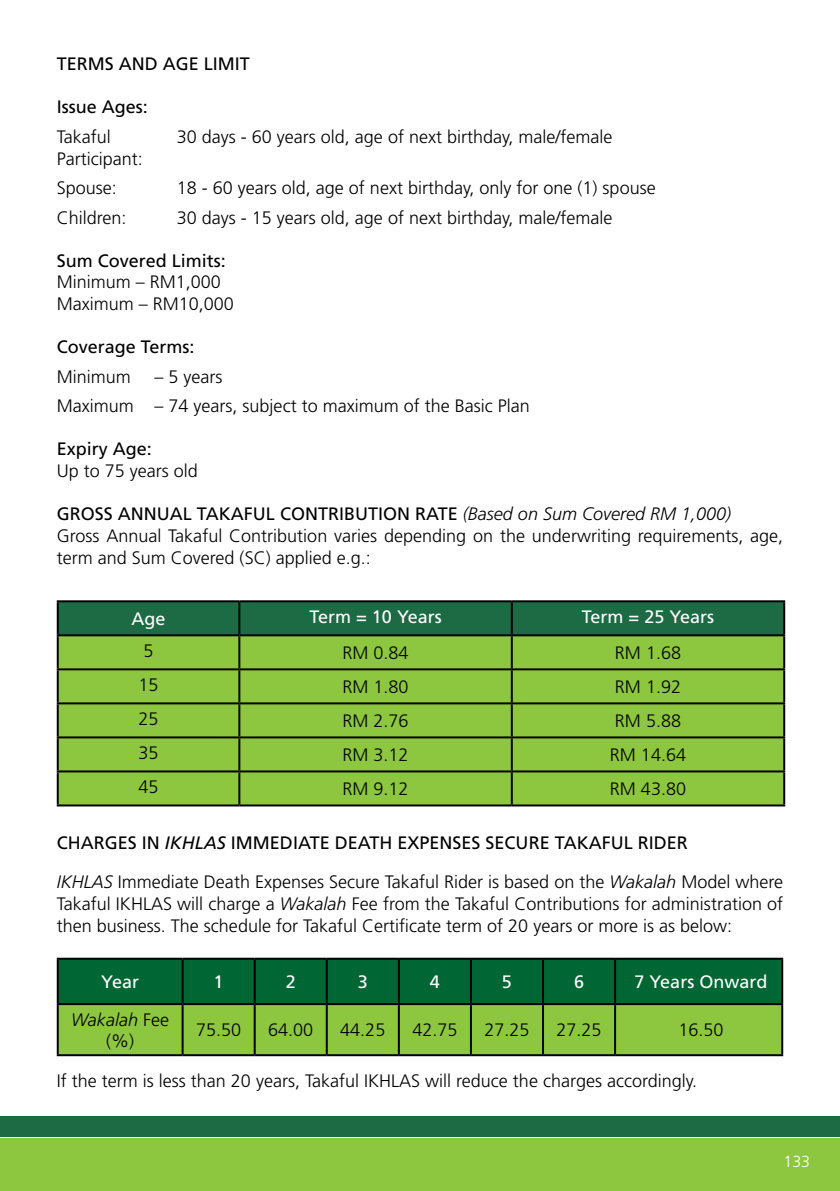
<style>
.page{position:relative;width:840px;height:1191px;background:#fff}
.page>*{position:absolute;margin:0;border:0;box-sizing:border-box;transform-origin:0 0}
.t1{font:300 18px/21.6px "Frutiger LT Std";color:#000}
.t2{font:18px "Frutiger LT Std";color:#000}
.t3{font:18px "Frutiger LT Std";color:#fff}
.t4{font:italic 300 18px/21.6px "Frutiger LT Std";color:#000;text-align:center}
.t5{font:300 16px "Frutiger LT Std";color:#fff}
.s1{font-weight:400}
.s2{font-style:italic}
.s3{font-style:normal}
</style>
<div class="page">
<div style="left:0;top:1116px;width:839px;height:20px;background:#1d6b44"></div>
<div style="left:0;top:1138px;width:839px;height:53px;background:#8dc63f"></div>
<div style="left:59px;top:602px;width:723px;height:32px;background:#1d6b44"></div>
<div style="left:59px;top:636px;width:723px;height:168px;background:#8dc63f"></div>
<hr style="left:57px;top:600px;width:182px;height:2px;background:#000">
<hr style="left:57px;top:602px;width:2px;height:32px;background:#000">
<hr style="left:239px;top:600px;width:272px;height:2px;background:#000">
<hr style="left:238px;top:602px;width:2px;height:32px;background:#000">
<hr style="left:511px;top:600px;width:273px;height:2px;background:#000">
<hr style="left:510px;top:602px;width:2px;height:32px;background:#000">
<hr style="left:782px;top:602px;width:2px;height:32px;background:#000">
<hr style="left:57px;top:634px;width:182px;height:2px;background:#000">
<hr style="left:239px;top:634px;width:272px;height:2px;background:#000">
<hr style="left:511px;top:634px;width:273px;height:2px;background:#000">
<hr style="left:57px;top:636px;width:2px;height:32px;background:#000">
<hr style="left:238px;top:636px;width:2px;height:32px;background:#000">
<hr style="left:510px;top:636px;width:2px;height:32px;background:#000">
<hr style="left:782px;top:636px;width:2px;height:32px;background:#000">
<hr style="left:57px;top:668px;width:182px;height:2px;background:#000">
<hr style="left:57px;top:670px;width:2px;height:32px;background:#000">
<hr style="left:239px;top:668px;width:272px;height:2px;background:#000">
<hr style="left:238px;top:670px;width:2px;height:32px;background:#000">
<hr style="left:511px;top:668px;width:273px;height:2px;background:#000">
<hr style="left:510px;top:670px;width:2px;height:32px;background:#000">
<hr style="left:782px;top:670px;width:2px;height:32px;background:#000">
<hr style="left:57px;top:702px;width:182px;height:2px;background:#000">
<hr style="left:57px;top:704px;width:2px;height:32px;background:#000">
<hr style="left:239px;top:702px;width:272px;height:2px;background:#000">
<hr style="left:238px;top:704px;width:2px;height:32px;background:#000">
<hr style="left:511px;top:702px;width:273px;height:2px;background:#000">
<hr style="left:510px;top:704px;width:2px;height:32px;background:#000">
<hr style="left:782px;top:704px;width:2px;height:32px;background:#000">
<hr style="left:57px;top:736px;width:182px;height:2px;background:#000">
<hr style="left:57px;top:738px;width:2px;height:32px;background:#000">
<hr style="left:239px;top:736px;width:272px;height:2px;background:#000">
<hr style="left:238px;top:738px;width:2px;height:32px;background:#000">
<hr style="left:511px;top:736px;width:273px;height:2px;background:#000">
<hr style="left:510px;top:738px;width:2px;height:32px;background:#000">
<hr style="left:782px;top:738px;width:2px;height:32px;background:#000">
<hr style="left:57px;top:770px;width:182px;height:2px;background:#000">
<hr style="left:57px;top:772px;width:2px;height:32px;background:#000">
<hr style="left:239px;top:770px;width:272px;height:2px;background:#000">
<hr style="left:238px;top:772px;width:2px;height:32px;background:#000">
<hr style="left:511px;top:770px;width:273px;height:2px;background:#000">
<hr style="left:510px;top:772px;width:2px;height:32px;background:#000">
<hr style="left:782px;top:772px;width:2px;height:32px;background:#000">
<hr style="left:57px;top:804px;width:182px;height:2px;background:#000">
<hr style="left:239px;top:804px;width:272px;height:2px;background:#000">
<hr style="left:511px;top:804px;width:273px;height:2px;background:#000">
<svg style="left:59px;top:959px;width:721px;height:95px;background:#499638"></svg>
<hr style="left:57px;top:957px;width:125px;height:2px;background:#000">
<hr style="left:57px;top:959px;width:2px;height:44px;background:#000">
<hr style="left:182px;top:957px;width:72px;height:2px;background:#000">
<hr style="left:181px;top:959px;width:2px;height:44px;background:#000">
<hr style="left:254px;top:957px;width:72px;height:2px;background:#000">
<hr style="left:253px;top:959px;width:2px;height:44px;background:#000">
<hr style="left:326px;top:957px;width:72px;height:2px;background:#000">
<hr style="left:325px;top:959px;width:2px;height:44px;background:#000">
<hr style="left:398px;top:957px;width:72px;height:2px;background:#000">
<hr style="left:397px;top:959px;width:2px;height:44px;background:#000">
<hr style="left:470px;top:957px;width:72px;height:2px;background:#000">
<hr style="left:469px;top:959px;width:2px;height:44px;background:#000">
<hr style="left:542px;top:957px;width:72px;height:2px;background:#000">
<hr style="left:541px;top:959px;width:2px;height:44px;background:#000">
<hr style="left:614px;top:957px;width:168px;height:2px;background:#000">
<hr style="left:613px;top:959px;width:2px;height:44px;background:#000">
<hr style="left:780px;top:959px;width:2px;height:44px;background:#000">
<hr style="left:57px;top:1003px;width:125px;height:2px;background:#000">
<hr style="left:57px;top:1005px;width:2px;height:49px;background:#000">
<hr style="left:182px;top:1003px;width:72px;height:2px;background:#000">
<hr style="left:181px;top:1005px;width:2px;height:49px;background:#000">
<hr style="left:254px;top:1003px;width:72px;height:2px;background:#000">
<hr style="left:253px;top:1005px;width:2px;height:49px;background:#000">
<hr style="left:326px;top:1003px;width:72px;height:2px;background:#000">
<hr style="left:325px;top:1005px;width:2px;height:49px;background:#000">
<hr style="left:398px;top:1003px;width:72px;height:2px;background:#000">
<hr style="left:397px;top:1005px;width:2px;height:49px;background:#000">
<hr style="left:470px;top:1003px;width:72px;height:2px;background:#000">
<hr style="left:469px;top:1005px;width:2px;height:49px;background:#000">
<hr style="left:542px;top:1003px;width:72px;height:2px;background:#000">
<hr style="left:541px;top:1005px;width:2px;height:49px;background:#000">
<hr style="left:614px;top:1003px;width:168px;height:2px;background:#000">
<hr style="left:613px;top:1005px;width:2px;height:49px;background:#000">
<hr style="left:780px;top:1005px;width:2px;height:49px;background:#000">
<hr style="left:57px;top:1054px;width:125px;height:2px;background:#000">
<hr style="left:182px;top:1054px;width:72px;height:2px;background:#000">
<hr style="left:254px;top:1054px;width:72px;height:2px;background:#000">
<hr style="left:326px;top:1054px;width:72px;height:2px;background:#000">
<hr style="left:398px;top:1054px;width:72px;height:2px;background:#000">
<hr style="left:470px;top:1054px;width:72px;height:2px;background:#000">
<hr style="left:542px;top:1054px;width:72px;height:2px;background:#000">
<hr style="left:614px;top:1054px;width:168px;height:2px;background:#000">
<p class="t2" style="left:57px;top:53px;width:195px">TERMS AND AGE LIMIT</p>
<p class="t2" style="left:57px;top:97px;width:93px">Issue Ages:</p>
<p class="t1" style="left:57px;top:126px;width:87px">Takaful<br>Participant:</p>
<p class="t1" style="left:177px;top:126px;width:437px">30 days - 60 years old, age of next birthday, male/female</p>
<p class="t1" style="left:57px;top:177px;width:62px">Spouse:</p>
<p class="t1" style="left:177px;top:177px;width:480px">18 - 60 years old, age of next birthday, only for one (1) spouse</p>
<p class="t1" style="left:57px;top:207px;width:71px">Children:</p>
<p class="t1" style="left:177px;top:207px;width:437px">30 days - 15 years old, age of next birthday, male/female</p>
<p class="t2" style="left:57px;top:250px;width:171px">Sum Covered Limits:</p>
<p class="t1" style="left:57px;top:272px;width:179px">Minimum – RM1,000<br>Maximum – RM10,000</p>
<p class="t2" style="left:57px;top:336px;width:139px">Coverage Terms:</p>
<p class="t1" style="left:57px;top:366px;width:75px">Minimum</p>
<p class="t1" style="left:57px;top:362px;width:474px;line-height:29.6px;text-indent:98px">– 5 years<br>Maximum – 74 years, subject to maximum of the Basic Plan</p>
<p class="t2" style="left:57px;top:438px;width:97px">Expiry Age:</p>
<p class="t1" style="left:57px;top:460px;width:143px">Up to 75 years old</p>
<p class="t1" style="left:57px;top:503px;width:727px"><span class="s1">GROSS ANNUAL TAKAFUL CONTRIBUTION RATE</span> <span class="s2">(Based on Sum Covered RM 1,000)<br></span>Gross Annual Takaful Contribution varies depending on the underwriting requirements, age, term and Sum Covered (SC) applied e.g.:</p>
<p class="t3" style="left:131px;top:608px;width:36px">Age</p>
<p class="t3" style="left:309px;top:606px;width:134px">Term = 10 Years</p>
<p class="t3" style="left:581px;top:606px;width:134px">Term = 25 Years</p>
<p class="t1" style="left:143px;top:640px;width:12px">5</p>
<p class="t1" style="left:342px;top:642px;width:68px">RM 0.84</p>
<p class="t1" style="left:614px;top:642px;width:68px">RM 1.68</p>
<p class="t1" style="left:138px;top:674px;width:22px">15</p>
<p class="t1" style="left:342px;top:676px;width:68px">RM 1.80</p>
<p class="t1" style="left:614px;top:676px;width:68px">RM 1.92</p>
<p class="t1" style="left:138px;top:708px;width:22px">25</p>
<p class="t1" style="left:342px;top:710px;width:68px">RM 2.76</p>
<p class="t1" style="left:614px;top:710px;width:68px">RM 5.88</p>
<p class="t1" style="left:138px;top:742px;width:22px">35</p>
<p class="t1" style="left:342px;top:744px;width:68px">RM 3.12</p>
<p class="t1" style="left:609px;top:744px;width:78px">RM 14.64</p>
<p class="t1" style="left:138px;top:776px;width:22px">45</p>
<p class="t1" style="left:342px;top:778px;width:68px">RM 9.12</p>
<p class="t1" style="left:609px;top:778px;width:78px">RM 43.80</p>
<p class="t2" style="left:57px;top:832px;width:632px">CHARGES IN <span class="s2">IKHLAS</span> IMMEDIATE DEATH EXPENSES SECURE TAKAFUL RIDER</p>
<p class="t1" style="left:57px;top:871px;width:727px;text-align:justify"><span class="s2">IKHLAS</span> Immediate Death Expenses Secure Takaful Rider is based on the <span class="s2">Wakalah</span> Model where Takaful IKHLAS will charge a <span class="s2">Wakalah</span> Fee from the Takaful Contributions for administration of then business. The schedule for Takaful Certificate term of 20 years or more is as below:</p>
<p class="t3" style="left:101px;top:971px;width:39px">Year</p>
<p class="t3" style="left:213px;top:971px;width:12px">1</p>
<p class="t3" style="left:285px;top:971px;width:12px">2</p>
<p class="t3" style="left:357px;top:971px;width:12px">3</p>
<p class="t3" style="left:429px;top:971px;width:12px">4</p>
<p class="t3" style="left:501px;top:971px;width:12px">5</p>
<p class="t3" style="left:573px;top:971px;width:12px">6</p>
<p class="t3" style="left:634px;top:971px;width:134px">7 Years Onward</p>
<p class="t4" style="left:71px;top:1008px;width:99px">Wakalah <span class="s3">Fee (%)</span></p>
<p class="t1" style="left:196px;top:1019px;width:47px">75.50</p>
<p class="t1" style="left:268px;top:1019px;width:47px">64.00</p>
<p class="t1" style="left:340px;top:1019px;width:47px">44.25</p>
<p class="t1" style="left:412px;top:1019px;width:47px">42.75</p>
<p class="t1" style="left:484px;top:1019px;width:47px">27.25</p>
<p class="t1" style="left:556px;top:1019px;width:47px">27.25</p>
<p class="t1" style="left:678px;top:1019px;width:47px">16.50</p>
<p class="t1" style="left:57px;top:1070px;width:641px">If the term is less than 20 years, Takaful IKHLAS will reduce the charges accordingly.</p>
<p class="t5" style="left:783px;top:1152px;width:28px">133</p>
</div>
